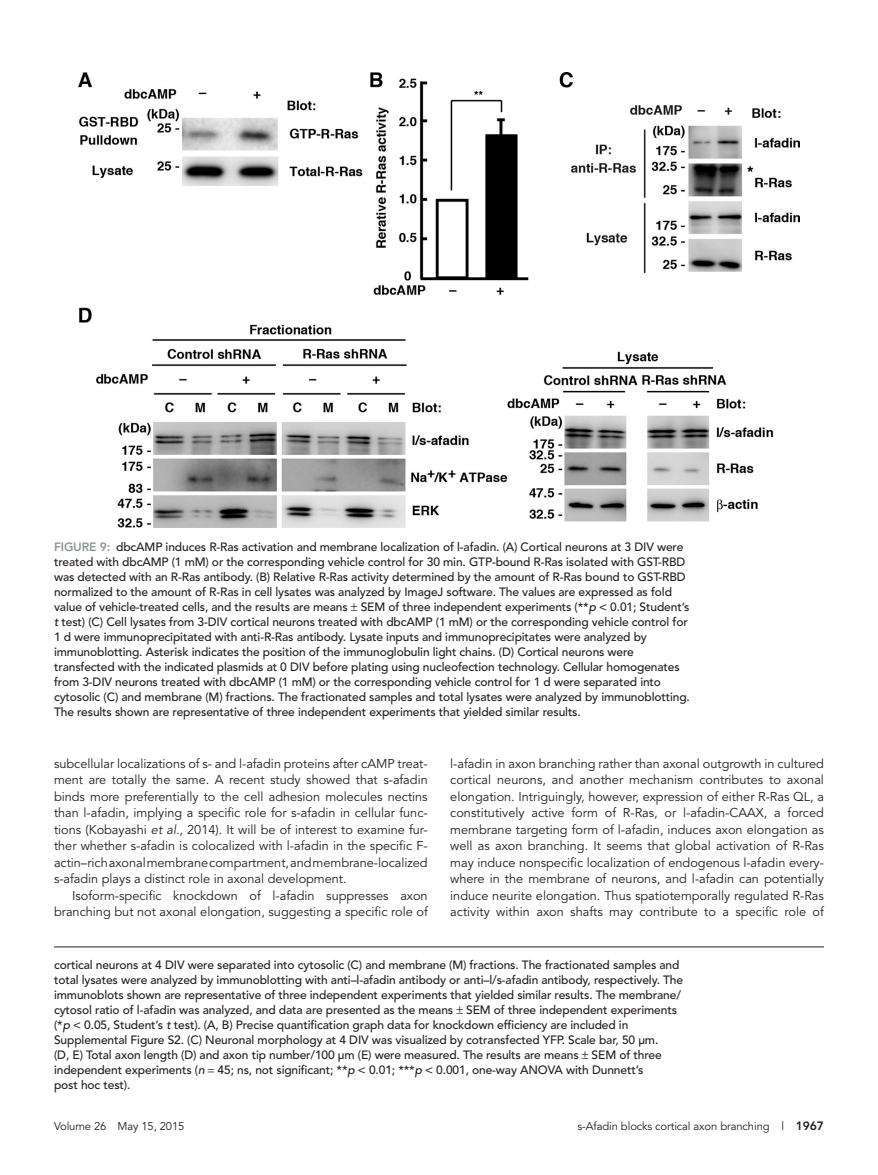
<style>
.page{position:relative;width:878px;height:1175px;background:#fff}
.page>*{position:absolute;margin:0;border:0;box-sizing:border-box;transform-origin:0 0}
.Para{font:12.75px/16.5px "Avenir";color:#231f20;text-align:justify}
.FigCaption_35_5p{font:500 12px/15px "Avenir";letter-spacing:-.01em;color:#231f20}
.t1{font:11.25px "Avenir";letter-spacing:-.01em;color:#231f20}
.s1{font-weight:800;color:#939598}
.s2{font-style:italic}
.s3{font-size:12px}
.s4{font-weight:800;font-size:12px}
</style>
<div class="page">
<img style="left:79px;top:72px;width:720px;height:455px">
<hr style="left:54px;top:946px;width:770px;height:1px;background:#231f20">
<p class="FigCaption_35_5p" style="left:54px;top:540px;width:637px"><span class="s1">FIGURE 9:</span> dbcAMP induces R-Ras activation and membrane localization of l-afadin. (A) Cortical neurons at 3 DIV were treated with dbcAMP (1 mM) or the corresponding vehicle control for 30 min. GTP-bound R-Ras isolated with GST-RBD was detected with an R-Ras antibody. (B) Relative R-Ras activity determined by the amount of R-Ras bound to GST-RBD normalized to the amount of R-Ras in cell lysates was analyzed by ImageJ software. The values are expressed as fold value of vehicle-treated cells, and the results are means SEM of three independent experiments (**<span class="s2">p</span> &lt; 0.01; Student’s <span class="s2">t</span> test) (C) Cell lysates from 3-DIV cortical neurons treated with dbcAMP (1 mM) or the corresponding vehicle control for 1 d were immunoprecipitated with anti-R-Ras antibody. Lysate inputs and immunoprecipitates were analyzed by immunoblotting. Asterisk indicates the position of the immunoglobulin light chains. (D) Cortical neurons were transfected with the indicated plasmids at 0 DIV before plating using nucleofection technology. Cellular homogenates from 3-DIV neurons treated with dbcAMP (1 mM) or the corresponding vehicle control for 1 d were separated into cytosolic (C) and membrane (M) fractions. The fractionated samples and total lysates were analyzed by immunoblotting.<br>The results shown are representative of three independent experiments that yielded similar results.</p>
<p class="Para" style="left:54px;top:755px;width:375px">subcellular localizations of s- and l-afadin proteins after cAMP treat&shy;ment are totally the same. A recent study showed that s-afadin binds more preferentially to the cell adhesion molecules nectins than l-afadin, implying a specific role for s-afadin in cellular func&shy;tions (Kobayashi <span class="s2">et al.</span>, 2014). It will be of interest to examine fur&shy;ther whether s-afadin is colocalized with l-afadin in the specific F&shy;actin–rich axonal membrane compartment, and membrane-localized s-afadin plays a distinct role in axonal development.</p>
<p class="Para" style="left:54px;top:887px;width:375px;text-align:right">Isoform-specific knockdown of l-afadin suppresses axon branching but not axonal elongation, suggesting a specific role of</p>
<p class="Para" style="left:450px;top:755px;width:375px">l-afadin in axon branching rather than axonal outgrowth in cultured cortical neurons, and another mechanism contributes to axonal elongation. Intriguingly, however, expression of either R-Ras QL, a constitutively active form of R-Ras, or l-afadin-CAAX, a forced membrane targeting form of l-afadin, induces axon elongation as well as axon branching. It seems that global activation of R-Ras may induce nonspecific localization of endogenous l-afadin every&shy;where in the membrane of neurons, and l-afadin can potentially induce neurite elongation. Thus spatiotemporally regulated R-Ras activity within axon shafts may contribute to a specific role of</p>
<p class="FigCaption_35_5p" style="left:54px;top:957px;width:630px">cortical neurons at 4 DIV were separated into cytosolic (C) and membrane (M) fractions. The fractionated samples and total lysates were analyzed by immunoblotting with anti–l-afadin antibody or anti–l/s-afadin antibody, respectively. The immunoblots shown are representative of three independent experiments that yielded similar results. The membrane/ cytosol ratio of l-afadin was analyzed, and data are presented as the means SEM of three independent experiments (*<span class="s2">p</span> &lt; 0.05, Student’s <span class="s2">t</span> test). (A, B) Precise quantification graph data for knockdown efficiency are included in Supplemental Figure S2. (C) Neuronal morphology at 4 DIV was visualized by cotransfected YFP. Scale bar, 50 μm.<br>(D, E) Total axon length (D) and axon tip number/100 μm (E) were measured. The results are means SEM of three independent experiments (<span class="s2">n</span> 45; ns, not significant; **<span class="s2">p</span> &lt; 0.01; ***<span class="s2">p</span> &lt; 0.001, one-way ANOVA with Dunnett’s<br>post hoc test).</p>
<p class="t1" style="left:54px;top:1119px;width:132px">Volume 26 May 15, 2015</p>
<p class="t1" style="left:577px;top:1119px;width:248px">s-Afadin blocks cortical axon branching <span class="s3">|</span> <span class="s4">1967</span></p>
</div>
